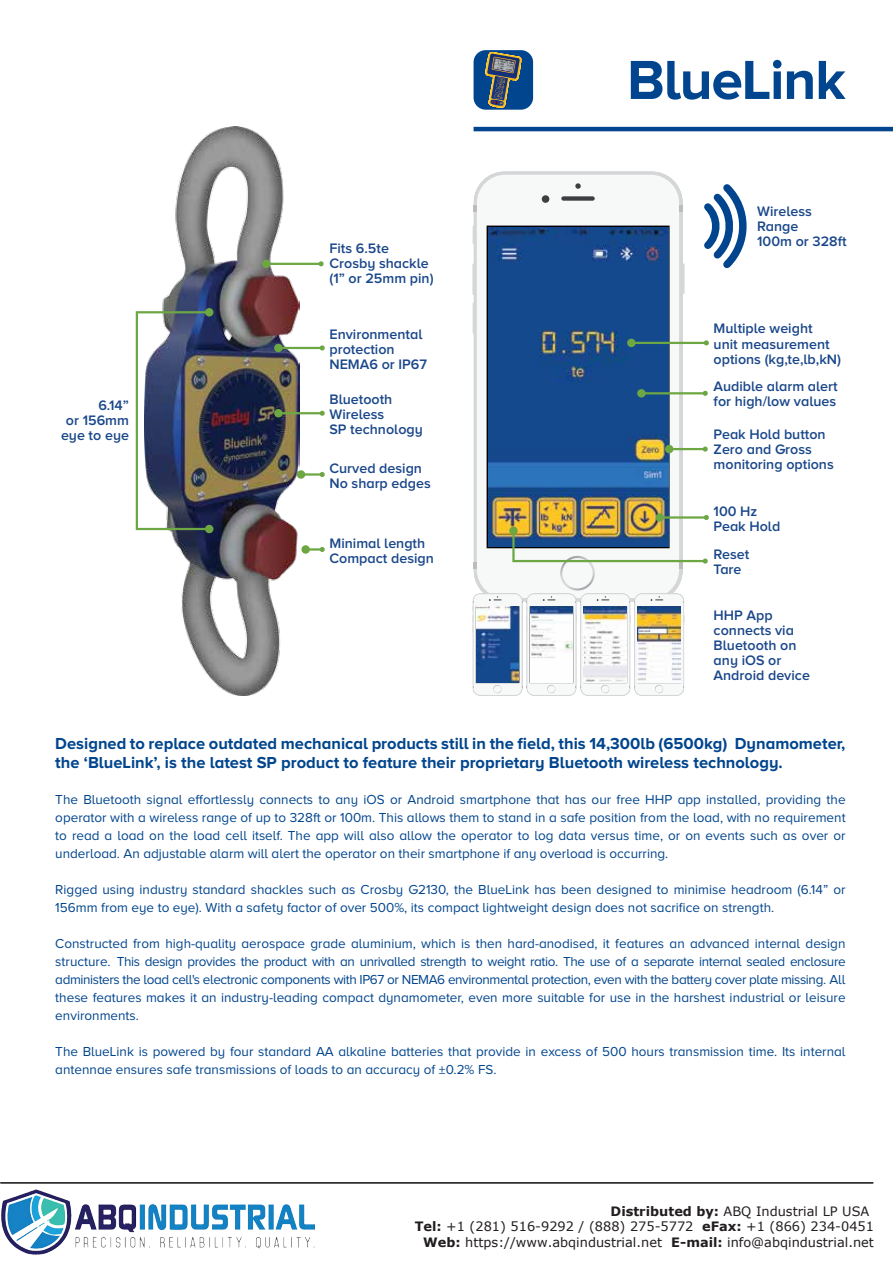
<style>
.page{position:relative;width:893px;height:1263px;background:#fff}
.page>*{position:absolute;margin:0;border:0;box-sizing:border-box;transform-origin:0 0}
.t1{font:700 57px "Proxima Nova A";letter-spacing:-.02em;color:#00458d}
.t2{font:700 16.5px/19.5px "Proxima Nova A";color:#00458d}
.t3{font:600 14.25px/15px "Proxima Nova A";color:#1a478a}
.t4{font:13.5px/18px "Proxima Nova A";color:#00458d;text-align:justify}
.t5{font:12.9px "Verdana";color:#221e1f}
.s1{font-weight:700}
</style>
<div class="page">
<img style="left:144px;top:126px;width:156px;height:569px">
<hr style="left:474px;top:127px;width:419px;height:4px;background:#00458d">
<div style="left:136px;top:311px;width:75px;height:219px;border:2px solid #6da743"></div>
<div style="left:205px;top:525px;width:8px;height:8px;background:#6da743;border-radius:50%"></div>
<div style="left:205px;top:308px;width:8px;height:8px;background:#6da743;border-radius:50%"></div>
<hr style="left:278px;top:347px;width:44px;height:2px;background:#6da743">
<div style="left:274px;top:344px;width:9px;height:8px;background:#6da743;border-radius:50%"></div>
<svg style="left:319px;top:345px;width:6px;height:6px"></svg>
<hr style="left:266px;top:263px;width:55px;height:2px;background:#6da743">
<div style="left:262px;top:260px;width:8px;height:8px;background:#6da743;border-radius:50%"></div>
<svg style="left:319px;top:261px;width:5px;height:5px"></svg>
<hr style="left:278px;top:412px;width:44px;height:2px;background:#6da743">
<div style="left:274px;top:409px;width:9px;height:8px;background:#6da743;border-radius:50%"></div>
<svg style="left:319px;top:410px;width:6px;height:6px"></svg>
<hr style="left:301px;top:473px;width:21px;height:3px;background:#6da743">
<div style="left:297px;top:470px;width:8px;height:9px;background:#6da743;border-radius:50%"></div>
<svg style="left:319px;top:472px;width:6px;height:5px"></svg>
<hr style="left:305px;top:548px;width:17px;height:3px;background:#6da743">
<div style="left:301px;top:545px;width:9px;height:9px;background:#6da743;border-radius:50%"></div>
<svg style="left:319px;top:547px;width:6px;height:5px"></svg>
<svg style="left:474px;top:172px;width:209px;height:421px;background:#dbddde"></svg>
<div style="left:477px;top:175px;width:202px;height:423px;background:#f7f8f8;border-radius:29px"></div>
<svg style="left:560px;top:556px;width:35px;height:34px"></svg>
<div style="left:562px;top:558px;width:31px;height:30px;background:#f7f8f8;border-radius:50%"></div>
<svg style="left:575px;top:183px;width:6px;height:6px"></svg>
<div style="left:542px;top:195px;width:7px;height:8px;background:#3e3f43;border-radius:50%"></div>
<div style="left:561px;top:196px;width:34px;height:5px;background:#3e3f43;border-radius:2px"></div>
<hr style="left:681px;top:263px;width:3px;height:31px;background:#d4d6d8">
<hr style="left:473px;top:226px;width:3px;height:18px;background:#d4d6d8">
<hr style="left:472px;top:263px;width:3px;height:32px;background:#d4d6d8">
<hr style="left:473px;top:302px;width:3px;height:32px;background:#d4d6d8">
<svg style="left:474px;top:205px;width:3px;height:6px"></svg>
<svg style="left:679px;top:205px;width:4px;height:6px"></svg>
<svg style="left:474px;top:562px;width:3px;height:7px"></svg>
<svg style="left:487px;top:226px;width:183px;height:322px"></svg>
<img style="left:489px;top:227px;width:179px;height:320px">
<svg style="left:472px;top:593px;width:213px;height:103px"></svg>
<img style="left:638px;top:607px;width:43px;height:76px">
<hr style="left:641px;top:392px;width:64px;height:2px;background:#6da743">
<div style="left:637px;top:389px;width:9px;height:9px;background:#6da743;border-radius:50%"></div>
<svg style="left:703px;top:391px;width:5px;height:5px"></svg>
<hr style="left:631px;top:342px;width:76px;height:2px;background:#6da743">
<div style="left:627px;top:339px;width:9px;height:8px;background:#6da743;border-radius:50%"></div>
<svg style="left:703px;top:340px;width:6px;height:6px"></svg>
<hr style="left:669px;top:448px;width:36px;height:2px;background:#6da743">
<div style="left:665px;top:445px;width:8px;height:8px;background:#6da743;border-radius:50%"></div>
<svg style="left:703px;top:446px;width:5px;height:6px"></svg>
<svg style="left:509px;top:527px;width:9px;height:8px"></svg>
<img style="left:511px;top:528px;width:197px;height:41px">
<hr style="left:660px;top:516px;width:47px;height:3px;background:#6da743">
<div style="left:656px;top:513px;width:8px;height:9px;background:#6da743;border-radius:50%"></div>
<svg style="left:703px;top:515px;width:6px;height:5px"></svg>
<svg style="left:704px;top:184px;width:43px;height:85px"></svg>
<div style="left:474px;top:50px;width:59px;height:60px;background:#00458d;border-radius:12px"></div>
<svg style="left:486px;top:52px;width:35px;height:55px"></svg>
<hr style="left:0;top:1182px;width:873px;height:2px;background:#231f20">
<img style="left:1px;top:1189px;width:314px;height:66px">
<p class="t3" style="left:61px;top:398px;width:69px;text-align:right">6.14”<br>or 156mm eye to eye</p>
<p class="t3" style="left:329px;top:241px;width:106px">Fits 6.5te<br>Crosby shackle (1” or 25mm pin)</p>
<p class="t3" style="left:329px;top:326px;width:99px">Environmental protection<br>NEMA6 or IP67</p>
<p class="t3" style="left:329px;top:391px;width:95px">Bluetooth<br>Wireless<br>SP technology</p>
<p class="t3" style="left:329px;top:460px;width:103px">Curved design<br>No sharp edges</p>
<p class="t3" style="left:329px;top:535px;width:106px">Minimal length<br>Compact design</p>
<h1 class="t1" style="left:627px;top:47px;width:220px">BlueLink</h1>
<p class="t3" style="left:757px;top:203px;width:91px">Wireless<br>Range<br>100m or 328ft</p>
<p class="t3" style="left:714px;top:321px;width:129px">Multiple weight<br>unit measurement options (kg,te,lb,kN)</p>
<p class="t3" style="left:714px;top:379px;width:126px">Audible alarm alert for high/low values</p>
<p class="t3" style="left:714px;top:426px;width:122px">Peak Hold button<br>Zero and Gross monitoring options</p>
<p class="t3" style="left:714px;top:503px;width:68px">100 Hz<br>Peak Hold</p>
<p class="t3" style="left:714px;top:547px;width:37px">Reset<br>Tare</p>
<p class="t3" style="left:714px;top:607px;width:98px">HHP App connects via<br>Bluetooth on any iOS or<br>Android device</p>
<p class="t2" style="left:55px;top:733px;width:792px">Designed to replace outdated mechanical products still in the field, this 14,300lb (6500kg) Dynamometer, the ‘BlueLink’, is the latest SP product to feature their proprietary Bluetooth wireless technology.</p>
<p class="t4" style="left:55px;top:790px;width:792px">The Bluetooth signal effortlessly connects to any iOS or Android smartphone that has our free HHP app installed, providing the operator with a wireless range of up to 328ft or 100m. This allows them to stand in a safe position from the load, with no requirement to read a load on the load cell itself. The app will also allow the operator to log data versus time, or on events such as over or underload. An adjustable alarm will alert the operator on their smartphone if any overload is occurring.</p>
<p class="t4" style="left:55px;top:880px;width:792px">Rigged using industry standard shackles such as Crosby G2130, the BlueLink has been designed to minimise headroom (6.14” or<br>156mm from eye to eye). With a safety factor of over 500%, its compact lightweight design does not sacrifice on strength.</p>
<p class="t4" style="left:55px;top:934px;width:792px">Constructed from high-quality aerospace grade aluminium, which is then hard-anodised, it features an advanced internal design structure. This design provides the product with an unrivalled strength to weight ratio. The use of a separate internal sealed enclosure administers the load cell's electronic components with IP67 or NEMA6 environmental protection, even with the battery cover plate missing. All these features makes it an industry-leading compact dynamometer, even more suitable for use in the harshest industrial or leisure environments.</p>
<p class="t4" style="left:55px;top:1042px;width:792px">The BlueLink is powered by four standard AA alkaline batteries that provide in excess of 500 hours transmission time. Its internal antennae ensures safe transmissions of loads to an accuracy of ±0.2% FS.</p>
<p class="t5" style="left:611px;top:1202px;width:260px"><span class="s1">Distributed by:</span> ABQ Industrial LP USA</p>
<p class="t5" style="left:415px;top:1218px;width:461px"><span class="s1">Tel:</span> +1 (281) 516-9292 / (888) 275-5772 <span class="s1">eFax:</span> +1 (866) 234-0451</p>
<p class="t5" style="left:423px;top:1233px;width:452px"><span class="s1">Web:</span> https://www.abqindustrial.net <span class="s1">E-mail:</span> info@abqindustrial.net</p>
</div>
